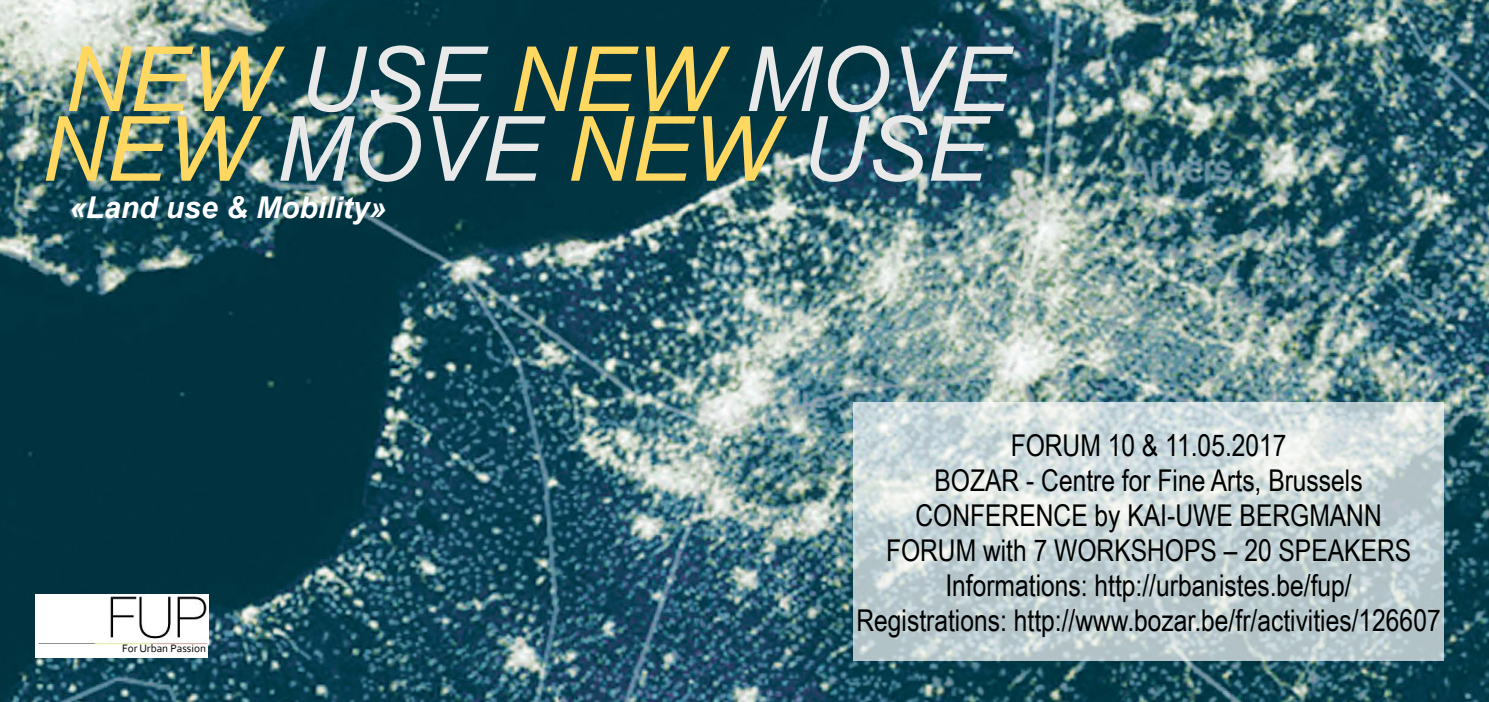
<style>
.page{position:relative;width:1489px;height:702px;background:#fff}
.page>*{position:absolute;margin:0;border:0;box-sizing:border-box;transform-origin:0 0}
.t1{font:italic 90px/69.8px "Arial";color:#e9e9ea}
.t2{font:30px/35px "Arial Narrow";color:#000;text-align:center}
.t3{font:italic 700 30px "Arial";color:#fff}
.t4{font:11.25px "Corbel";color:#000}
.s1{color:#ffd861}
</style>
<div class="page">
<img style="left:0;top:0;width:1488px;height:702px">
<svg style="left:852px;top:402px;width:591px;height:258px;background:#c8d5d7"></svg>
<div style="left:35px;top:594px;width:173px;height:63px;background:#fff"></div>
<img style="left:38px;top:595px;width:170px;height:49px">
<h1 class="t1" style="left:41px;top:46px;width:970px"><span class="s1">NEW</span> USE <span class="s1">NEW</span> MOVE<br><span class="s1">NEW</span> MOVE <span class="s1">NEW</span> USE</h1>
<p class="t3" style="left:69px;top:187px;width:318px">«Land use &amp; Mobility»</p>
<p class="t4" style="left:122px;top:641px;width:85px">For Urban Passion</p>
<p class="t2" style="left:856px;top:426px;width:585px">FORUM 10 &amp; 11.05.2017<br>BOZAR - Centre for Fine Arts, Brussels CONFERENCE by KAI-UWE BERGMANN<br>FORUM with 7 WORKSHOPS – 20 SPEAKERS Informations: http://urbanistes.be/fup/<br>Registrations: http://www.bozar.be/fr/activities/126607</p>
</div>
